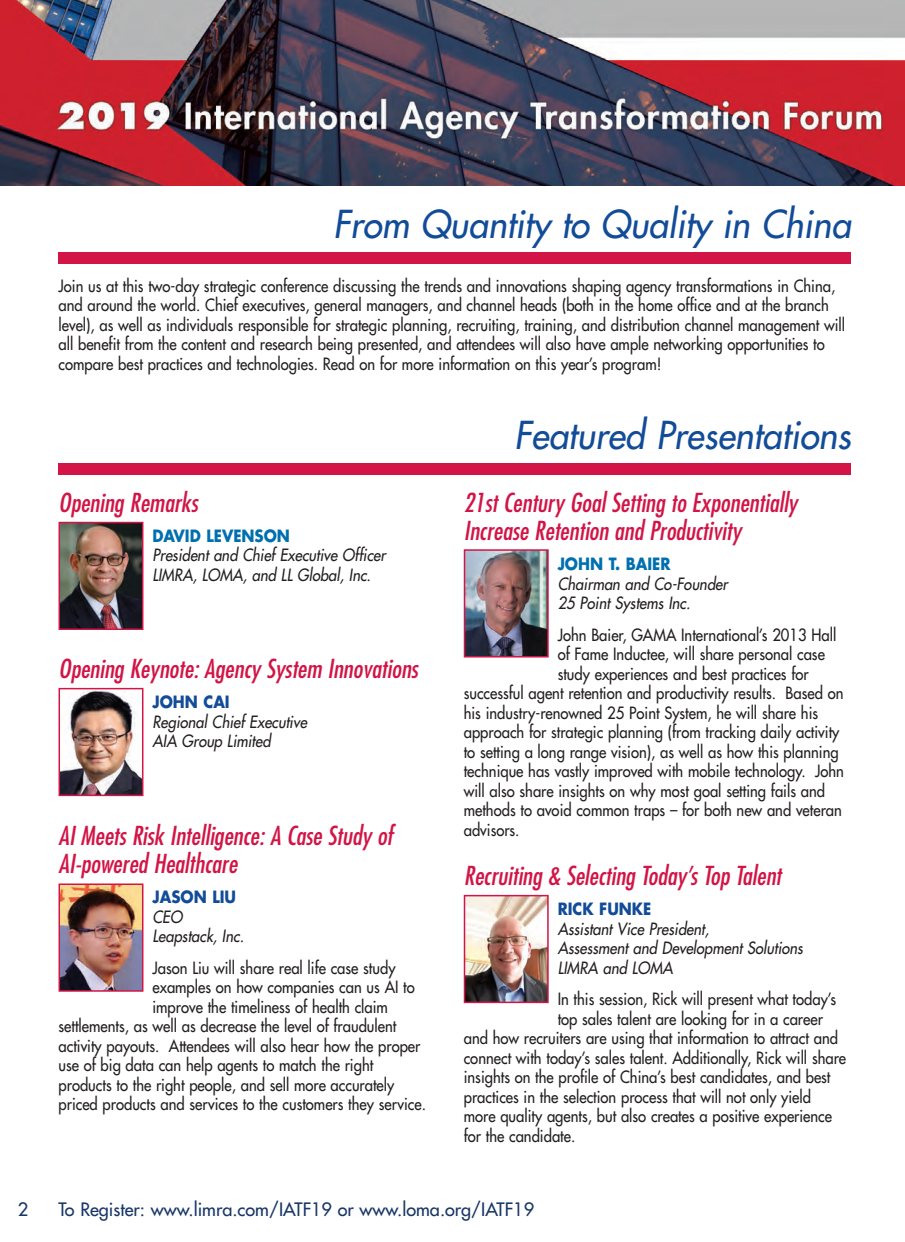
<style>
.page{position:relative;width:905px;height:1242px;background:#fff}
.page>*{position:absolute;margin:0;border:0;box-sizing:border-box;transform-origin:0 0}
.t1{font:italic 500 37.5px "Futura Std";color:#124c98;scale:.95 1}
.t2{font:italic condensed 25.5px/28.5px "Futura Std";color:#d21446}
.t3{font:500 18px "Futura Std";color:#183667}
.t4{font:500 16.5px/19.5px "Futura Std";color:#231f20;scale:.9 1}
.t5{font:italic 500 16.5px/19.5px "Futura Std";color:#231f20;scale:.9 1}
.t6{font:700 16.5px "Futura Std";color:#006faf;scale:.9 1}
.t7{font:700 16.5px "Futura Std";color:#124c98;scale:.9 1}
</style>
<div class="page">
<img style="left:0;top:0;width:904px;height:185px">
<div style="left:58px;top:252px;width:792px;height:12px;background:#d21446"></div>
<div style="left:58px;top:464px;width:792px;height:11px;background:#d21446"></div>
<img style="left:61px;top:525px;width:79px;height:102px">
<div style="left:58px;top:522px;width:85px;height:108px;border:2px solid #d21446"></div>
<img style="left:61px;top:691px;width:79px;height:102px">
<div style="left:58px;top:688px;width:85px;height:108px;border:2px solid #d21446"></div>
<img style="left:467px;top:898px;width:78px;height:102px">
<div style="left:464px;top:895px;width:84px;height:108px;border:2px solid #d21446"></div>
<img style="left:467px;top:552px;width:78px;height:103px">
<div style="left:464px;top:549px;width:84px;height:109px;border:2px solid #d21446"></div>
<img style="left:61px;top:887px;width:79px;height:102px">
<div style="left:58px;top:884px;width:85px;height:108px;border:2px solid #d21446"></div>
<h1 class="t1" style="left:333px;top:201px;width:546px">From Quantity to Quality in China</h1>
<p class="t4" style="left:58px;top:276px;width:875px">Join us at this two-day strategic conference discussing the trends and innovations shaping agency transformations in China, and around the world. Chief executives, general managers, and channel heads (both in the home office and at the branch level), as well as individuals responsible for strategic planning, recruiting, training, and distribution channel management will all benefit from the content and research being presented, and attendees will also have ample networking opportunities to compare best practices and technologies. Read on for more information on this year’s program!</p>
<h2 class="t2" style="left:58px;top:489px;width:141px">Opening Remarks</h2>
<p class="t6" style="left:152px;top:524px;width:154px">DAVID LEVENSON</p>
<p class="t5" style="left:152px;top:546px;width:261px">President and Chief Executive Officer<br>LIMRA, LOMA, and LL Global, Inc.</p>
<h2 class="t2" style="left:58px;top:655px;width:361px">Opening Keynote: Agency System Innovations</h2>
<p class="t7" style="left:152px;top:691px;width:87px">JOHN CAI</p>
<p class="t5" style="left:152px;top:712px;width:173px">Regional Chief Executive<br>AIA Group Limited</p>
<h2 class="t2" style="left:58px;top:822px;width:336px">AI Meets Risk Intelligence: A Case Study of<br>AI-powered Healthcare</h2>
<p class="t7" style="left:152px;top:886px;width:94px">JASON LIU</p>
<p class="t5" style="left:152px;top:907px;width:103px">CEO<br>Leapstack, Inc.</p>
<p class="t4" style="left:152px;top:958px;width:271px">Jason Liu will share real life case study</p>
<p class="t4" style="left:152px;top:977px;width:293px">examples on how companies can us AI to</p>
<p class="t4" style="left:152px;top:997px;width:263px">improve the timeliness of health claim</p>
<p class="t4" style="left:59px;top:1016px;width:377px">settlements, as well as decrease the level of fraudulent</p>
<p class="t4" style="left:59px;top:1036px;width:403px">activity payouts. Attendees will also hear how the proper</p>
<p class="t4" style="left:59px;top:1055px;width:351px">use of big data can help agents to match the right</p>
<p class="t4" style="left:59px;top:1075px;width:374px">products to the right people, and sell more accurately</p>
<p class="t4" style="left:59px;top:1094px;width:410px">priced products and services to the customers they service.</p>
<h1 class="t1" style="left:514px;top:412px;width:356px">Featured Presentations</h1>
<h2 class="t2" style="left:464px;top:489px;width:335px">21st Century Goal Setting to Exponentially<br>Increase Retention and Productivity</h2>
<p class="t6" style="left:557px;top:553px;width:127px">JOHN T. BAIER</p>
<p class="t5" style="left:557px;top:574px;width:190px">Chairman and Co-Founder<br>25 Point Systems Inc.</p>
<p class="t4" style="left:557px;top:625px;width:311px">John Baier, GAMA International’s 2013 Hall</p>
<p class="t4" style="left:557px;top:644px;width:298px">of Fame Inductee, will share personal case</p>
<p class="t4" style="left:557px;top:664px;width:280px">study experiences and best practices for</p>
<p class="t4" style="left:464px;top:683px;width:423px">successful agent retention and productivity results. Based on</p>
<p class="t4" style="left:464px;top:703px;width:395px">his industry-renowned 25 Point System, he will share his</p>
<p class="t4" style="left:464px;top:722px;width:419px">approach for strategic planning (from tracking daily activity</p>
<p class="t4" style="left:464px;top:742px;width:418px">to setting a long range vision), as well as how this planning</p>
<p class="t4" style="left:464px;top:761px;width:424px">technique has vastly improved with mobile technology. John</p>
<p class="t4" style="left:464px;top:781px;width:403px">will also share insights on why most goal setting fails and</p>
<p class="t4" style="left:464px;top:800px;width:421px">methods to avoid common traps – for both new and veteran</p>
<p class="t4" style="left:464px;top:820px;width:64px">advisors.</p>
<h2 class="t2" style="left:464px;top:862px;width:319px">Recruiting &amp; Selecting Today’s Top Talent</h2>
<p class="t7" style="left:557px;top:898px;width:106px">RICK FUNKE</p>
<p class="t5" style="left:557px;top:919px;width:274px">Assistant Vice President,<br>Assessment and Development Solutions<br>LIMRA and LOMA</p>
<p class="t4" style="left:557px;top:989px;width:311px">In this session, Rick will present what today’s</p>
<p class="t4" style="left:557px;top:1009px;width:296px">top sales talent are looking for in a career</p>
<p class="t4" style="left:464px;top:1028px;width:417px">and how recruiters are using that information to attract and</p>
<p class="t4" style="left:464px;top:1048px;width:426px">connect with today’s sales talent. Additionally, Rick will share</p>
<p class="t4" style="left:464px;top:1067px;width:409px">insights on the profile of China’s best candidates, and best</p>
<p class="t4" style="left:464px;top:1087px;width:387px">practices in the selection process that will not only yield</p>
<p class="t4" style="left:464px;top:1106px;width:411px">more quality agents, but also creates a positive experience</p>
<p class="t4" style="left:464px;top:1126px;width:125px">for the candidate.</p>
<p class="t3" style="left:18px;top:1198px;width:12px">2</p>
<p class="t3" style="left:58px;top:1198px;width:477px">To Register: www.limra.com/IATF19 or www.loma.org/IATF19</p>
</div>
